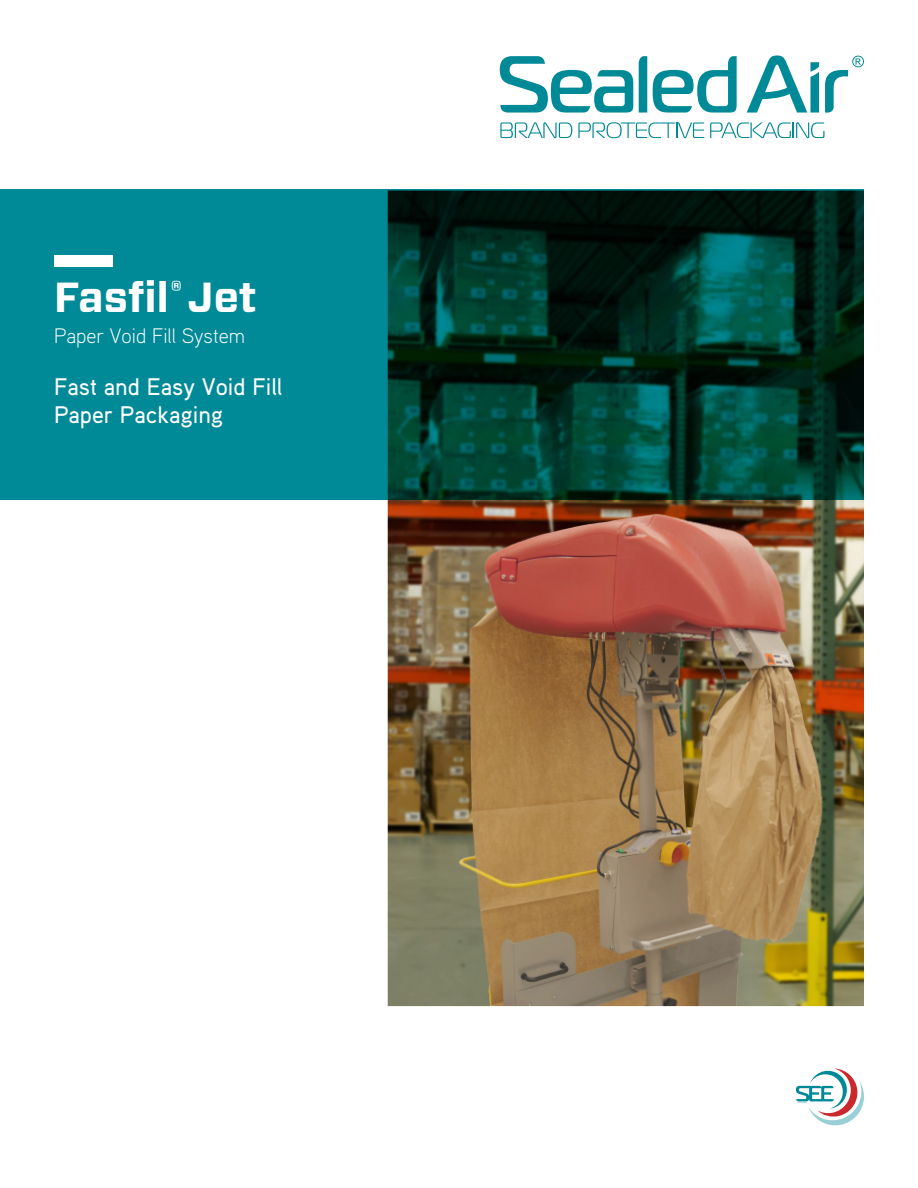
<style>
.page{position:relative;width:918px;height:1188px;background:#fff}
.page>*{position:absolute;margin:0;border:0;box-sizing:border-box;transform-origin:0 0}
.t1{font:700 42px "Forza";color:#fff}
.t2{font:500 24px "Aaux Pro";color:#fff}
.t3{font:300 21px "Aaux Pro";color:#fff}
</style>
<div class="page">
<svg style="left:500px;top:122px;width:72px;height:16px"></svg>
<svg style="left:578px;top:122px;width:126px;height:16px"></svg>
<svg style="left:710px;top:122px;width:115px;height:16px"></svg>
<svg style="left:500px;top:56px;width:133px;height:57px"></svg>
<svg style="left:825px;top:56px;width:39px;height:57px"></svg>
<svg style="left:639px;top:56px;width:8px;height:57px"></svg>
<svg style="left:653px;top:56px;width:84px;height:57px"></svg>
<svg style="left:747px;top:56px;width:72px;height:57px"></svg>
<svg style="left:796px;top:1069px;width:68px;height:56px"></svg>
<img style="left:388px;top:500px;width:476px;height:506px">
<svg style="left:0;top:189px;width:864px;height:311px;background:#005959"></svg>
<div style="left:54px;top:256px;width:59px;height:11px;background:#fff"></div>
<p class="t1" style="left:54px;top:270px;width:204px">Fasfil<sup>®</sup> Jet</p>
<p class="t3" style="left:54px;top:322px;width:192px">Paper Void Fill System</p>
<p class="t2" style="left:54px;top:371px;width:230px">Fast and Easy Void Fill</p>
<p class="t2" style="left:54px;top:400px;width:171px">Paper Packaging</p>
</div>
